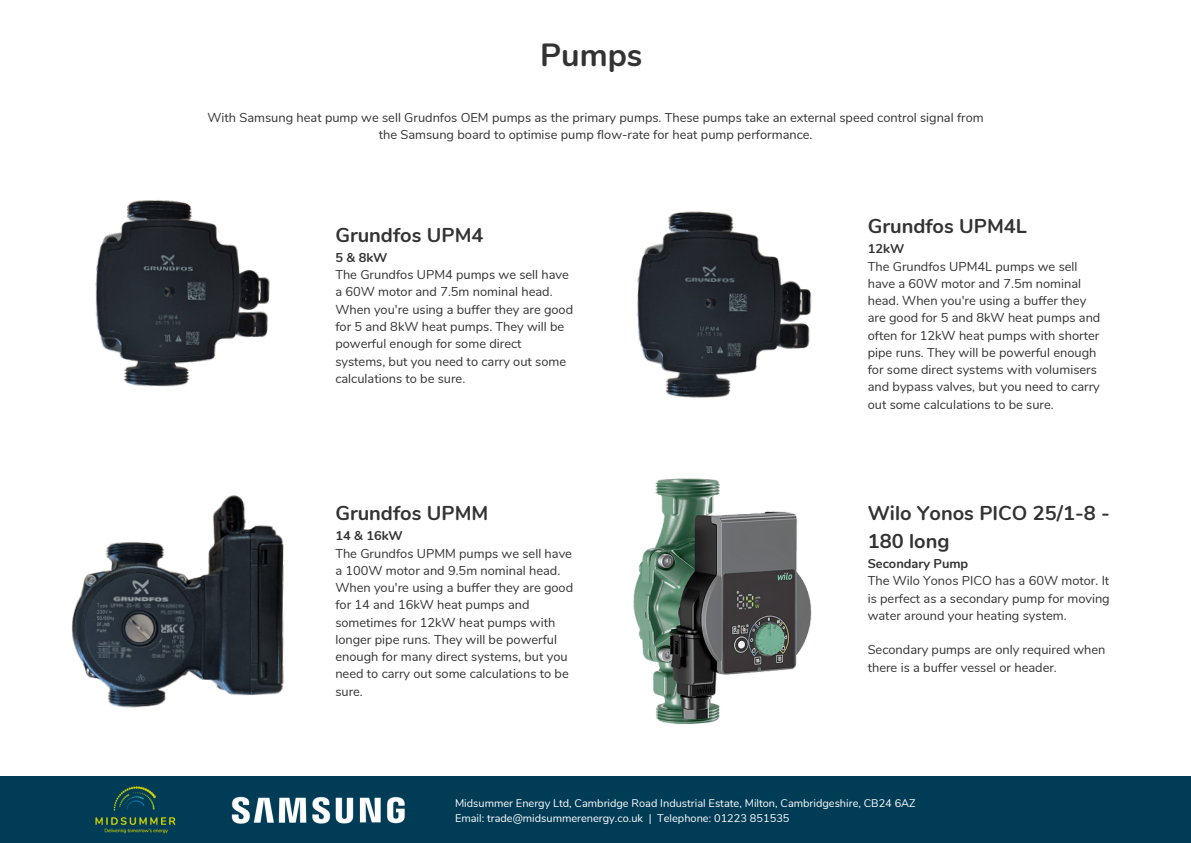
<style>
.page{position:relative;width:1191px;height:843px;background:#fff}
.page>*{position:absolute;margin:0;border:0;box-sizing:border-box;transform-origin:0 0}
.t1{font:700 32px "Nunito";color:#333}
.t2{font:700 20px/27.8px "Nunito";color:#333}
.t3{font:12.8px/17.2px "Nunito";color:#333}
.t4{font:700 12.8px "Nunito";color:#333}
.t5{font:11px/15px "Nunito";color:#fff}
</style>
<div class="page">
<img style="left:71px;top:495px;width:213px;height:213px">
<img style="left:95px;top:200px;width:175px;height:187px">
<div style="left:0;top:776px;width:1190px;height:66px;background:#003c56"></div>
<img style="left:95px;top:786px;width:81px;height:48px">
<img style="left:231px;top:796px;width:174px;height:28px">
<img style="left:633px;top:478px;width:178px;height:247px">
<img style="left:637px;top:211px;width:175px;height:187px">
<h1 class="t1" style="left:540px;top:33px;width:104px">Pumps</h1>
<p class="t3" style="left:207px;top:109px;width:777px;text-align:center">With Samsung heat pump we sell Grudnfos OEM pumps as the primary pumps. These pumps take an external speed control signal from the Samsung board to optimise pump flow-rate for heat pump performance.</p>
<h2 class="t2" style="left:335px;top:221px;width:150px">Grundfos UPM4</h2>
<p class="t4" style="left:335px;top:249px;width:54px">5 &amp; 8kW</p>
<p class="t3" style="left:335px;top:266px;width:239px">The Grundfos UPM4 pumps we sell have a 60W motor and 7.5m nominal head.<br>When you're using a buffer they are good for 5 and 8kW heat pumps. They will be powerful enough for some direct systems, but you need to carry out some calculations to be sure.</p>
<h2 class="t2" style="left:335px;top:499px;width:154px">Grundfos UPMM</h2>
<p class="t4" style="left:335px;top:527px;width:69px">14 &amp; 16kW</p>
<p class="t3" style="left:335px;top:544px;width:239px">The Grundfos UPMM pumps we sell have a 100W motor and 9.5m nominal head.<br>When you're using a buffer they are good for 14 and 16kW heat pumps and sometimes for 12kW heat pumps with longer pipe runs. They will be powerful enough for many direct systems, but you need to carry out some calculations to be sure.</p>
<h2 class="t2" style="left:867px;top:212px;width:161px">Grundfos UPM4L</h2>
<p class="t4" style="left:867px;top:240px;width:38px">12kW</p>
<p class="t3" style="left:867px;top:258px;width:234px">The Grundfos UPM4L pumps we sell have a 60W motor and 7.5m nominal head. When you're using a buffer they are good for 5 and 8kW heat pumps and often for 12kW heat pumps with shorter pipe runs. They will be powerful enough for some direct systems with volumisers and bypass valves, but you need to carry out some calculations to be sure.</p>
<h2 class="t2" style="left:867px;top:499px;width:243px">Wilo Yonos PICO 25/1-8 -<br>180 long</h2>
<p class="t4" style="left:867px;top:555px;width:102px">Secondary Pump</p>
<p class="t3" style="left:867px;top:572px;width:243px;text-align:justify">The Wilo Yonos PICO has a 60W motor. It is perfect as a secondary pump for moving water around your heating system.</p>
<p class="t3" style="left:867px;top:641px;width:239px">Secondary pumps are only required when there is a buffer vessel or header.</p>
<p class="t5" style="left:455px;top:796px;width:462px">Midsummer Energy Ltd, Cambridge Road Industrial Estate, Milton, Cambridgeshire, CB24 6AZ<br>Email: trade@midsummerenergy.co.uk | Telephone: 01223 851535</p>
</div>
